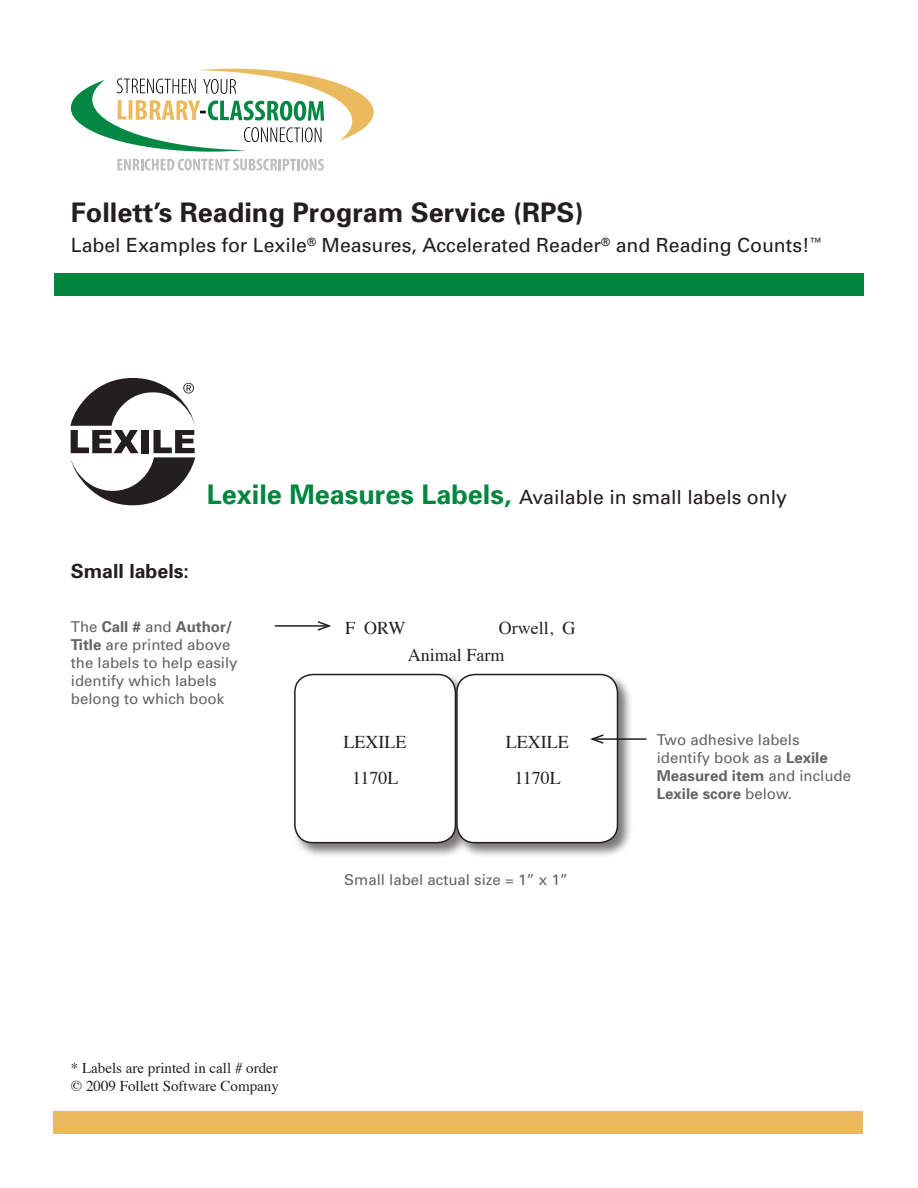
<style>
.page{position:relative;width:918px;height:1188px;background:#fff}
.page>*{position:absolute;margin:0;border:0;box-sizing:border-box;transform-origin:0 0}
.t1{font:700 27px "Univers";color:#231f20}
.t2{font:19.5px "Univers";color:#231f20}
.t3{font:700 19.5px "Univers";color:#231f20}
.t4{font:18px/36px "Times";color:#231f20;text-align:center}
.t5{font:15px/18px "Univers";color:#636466}
.t6{font:15px/18px "Times";color:#231f20}
.s1{font-weight:700;font-size:27px;color:#00863f}
.s2{font-weight:700}
</style>
<div class="page">
<svg style="left:117px;top:159px;width:207px;height:12px"></svg>
<svg style="left:71px;top:69px;width:303px;height:83px"></svg>
<svg style="left:70px;top:378px;width:125px;height:127px"></svg>
<div style="left:54px;top:274px;width:810px;height:22px;background:#00863f"></div>
<div style="left:292px;top:672px;width:179px;height:186px;background:#231f20;opacity:.6"></div>
<div style="left:295px;top:675px;width:160px;height:168px;background:#fff;border-radius:18px"></div>
<div style="left:294px;top:674px;width:162px;height:169px;border:2px solid #231f20;border-radius:18px"></div>
<div style="left:454px;top:672px;width:179px;height:186px;background:#231f20;opacity:.6"></div>
<div style="left:457px;top:675px;width:161px;height:168px;background:#fff;border-radius:18px"></div>
<div style="left:456px;top:674px;width:162px;height:169px;border:2px solid #231f20;border-radius:18px"></div>
<hr style="left:275px;top:625px;width:54px;height:2px;background:#231f20">
<svg style="left:316px;top:621px;width:15px;height:10px"></svg>
<hr style="left:592px;top:738px;width:54px;height:2px;background:#231f20">
<svg style="left:590px;top:734px;width:15px;height:10px"></svg>
<div style="left:53px;top:1112px;width:810px;height:22px;background:#edb95e"></div>
<h1 class="t1" style="left:71px;top:195px;width:514px">Follett’s Reading Program Service (RPS)</h1>
<h2 class="t2" style="left:71px;top:233px;width:752px">Label Examples for Lexile<sup>®</sup> Measures, Accelerated Reader<sup>®</sup> and Reading Counts!<sup>™</sup></h2>
<h2 class="t2" style="left:207px;top:485px;width:582px"><span class="s1">Lexile Measures Labels,</span> Available in small labels only</h2>
<h2 class="t3" style="left:71px;top:559px;width:120px">Small labels:</h2>
<p class="t5" style="left:71px;top:618px;width:168px">The <span class="s2">Call #</span> and <span class="s2">Author/<br>Title</span> are printed above the labels to help easily identify which labels belong to which book</p>
<p class="t4" style="left:345px;top:608px;width:62px">F ORW</p>
<p class="t4" style="left:408px;top:612px;width:169px;line-height:27.8px;text-align:left;text-indent:91px">Orwell, G<br>Animal Farm</p>
<p class="t4" style="left:344px;top:723px;width:64px">LEXILE<br>1170L</p>
<p class="t4" style="left:506px;top:723px;width:64px">LEXILE<br>1170L</p>
<p class="t5" style="left:344px;top:871px;width:225px">Small label actual size = 1” x 1”</p>
<p class="t6" style="left:71px;top:1058px;width:210px">* Labels are printed in call # order © 2009 Follett Software Company</p>
<p class="t5" style="left:657px;top:731px;width:196px">Two adhesive labels identify book as a <span class="s2">Lexile<br>Measured item</span> and include<br><span class="s2">Lexile score</span> below.</p>
</div>
